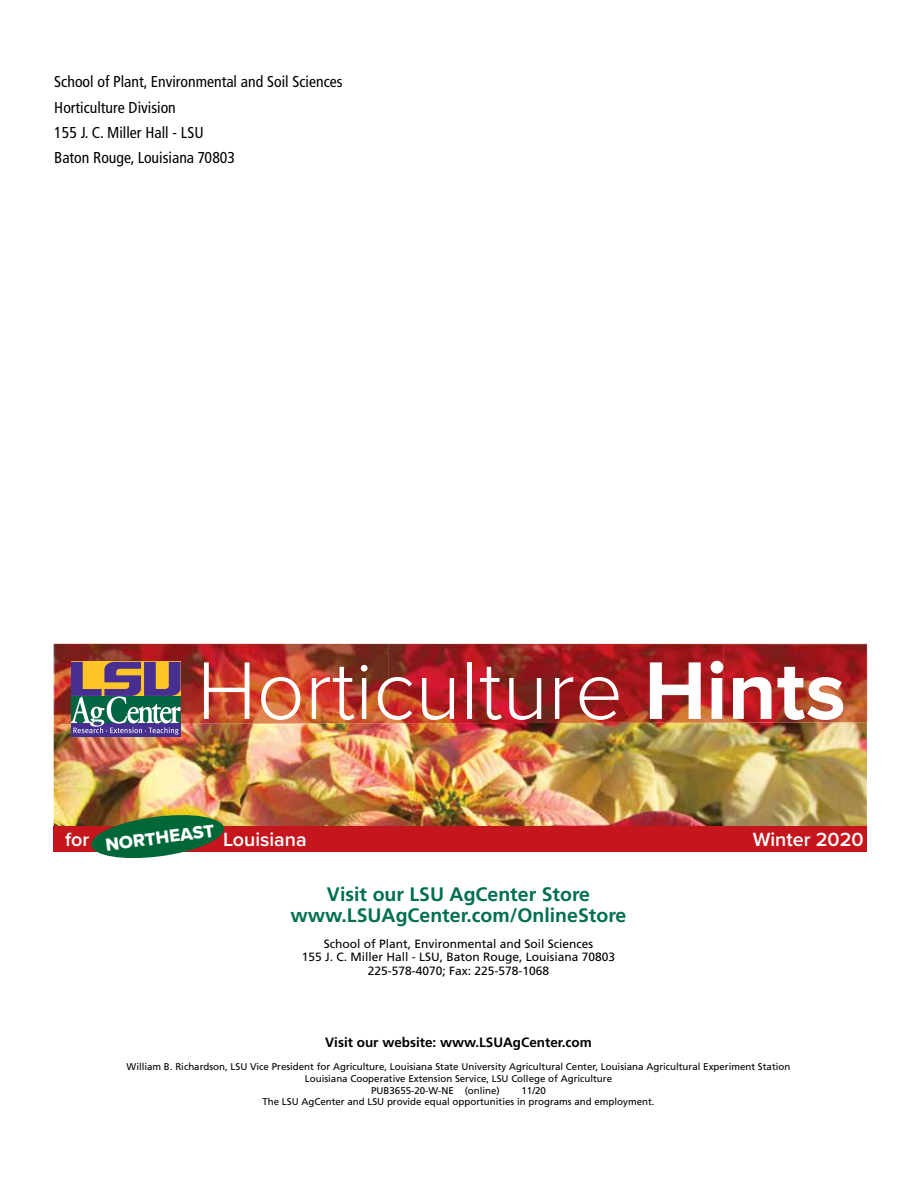
<style>
.page{position:relative;width:918px;height:1188px;background:#fff}
.page>*{position:absolute;margin:0;border:0;box-sizing:border-box;transform-origin:0 0}
.t1{font:300 84.75px "Proxima Nova";color:#fff}
.t2{font:600 19.8px "Proxima Nova";color:#fff}
.Online_Store_P{font:700 19.5px/21px "Frutiger LT Std";color:#006f51;text-align:center}
.t3{font:18.3px "Proxima Nova Extrabld";color:#fff}
.Body_text_P{font:condensed 15.75px "Frutiger LT Std";color:#000}
.Website{font:700 13.5px "Frutiger LT Std";color:#000}
.indicia{font:12px "Frutiger LT Std";color:#000}
.indicia-2{font:9.75px "Frutiger LT Std";color:#000}
.s1{font-weight:700}
</style>
<div class="page">
<img style="left:54px;top:724px;width:813px;height:102px">
<div style="left:54px;top:826px;width:813px;height:26px;background:#c6161d"></div>
<hr style="left:867px;top:644px;width:1px;height:78px;background:#e0896f">
<img style="left:54px;top:644px;width:813px;height:80px">
<div style="left:71px;top:723px;width:110px;height:14px;background:#472f92"></div>
<svg style="left:71px;top:662px;width:110px;height:73px"></svg>
<svg style="left:90px;top:812px;width:135px;height:46px;background:#417043"></svg>
<p class="Body_text_P" style="left:54px;top:73px;width:290px">School of Plant, Environmental and Soil Sciences</p>
<p class="Body_text_P" style="left:54px;top:98px;width:123px">Horticulture Division</p>
<p class="Body_text_P" style="left:54px;top:123px;width:151px">155 J. C. Miller Hall - LSU</p>
<p class="Body_text_P" style="left:54px;top:148px;width:182px">Baton Rouge, Louisiana 70803</p>
<p class="t1" style="left:197px;top:644px;width:650px">Horticulture <span class="s1">Hints</span></p>
<p class="t2" style="left:65px;top:824px;width:26px">for</p>
<p class="t3" style="left:104px;top:831px;width:111px;rotate:-7deg">NORTHEAST</p>
<p class="t2" style="left:223px;top:824px;width:85px">Louisiana</p>
<p class="t2" style="left:753px;top:824px;width:112px">Winter 2020</p>
<p class="Online_Store_P" style="left:291px;top:884px;width:337px">Visit our LSU AgCenter Store www.LSUAgCenter.com/OnlineStore</p>
<p class="indicia" style="left:324px;top:936px;width:271px">School of Plant, Environmental and Soil Sciences</p>
<p class="indicia" style="left:302px;top:950px;width:315px">155 J. C. Miller Hall - LSU, Baton Rouge, Louisiana 70803</p>
<p class="indicia" style="left:368px;top:963px;width:183px">225-578-4070; Fax: 225-578-1068</p>
<p class="Website" style="left:325px;top:1034px;width:268px">Visit our website: www.LSUAgCenter.com</p>
<p class="indicia-2" style="left:127px;top:1061px;width:665px">William B. Richardson, LSU Vice President for Agriculture, Louisiana State University Agricultural Center, Louisiana Agricultural Experiment Station</p>
<p class="indicia-2" style="left:305px;top:1073px;width:309px">Louisiana Cooperative Extension Service, LSU College of Agriculture</p>
<p class="indicia-2" style="left:371px;top:1084px;width:130px">PUB3655-20-W-NE (online)</p>
<p class="indicia-2" style="left:522px;top:1084px;width:26px">11/20</p>
<p class="indicia-2" style="left:262px;top:1096px;width:394px">The LSU AgCenter and LSU provide equal opportunities in programs and employment.</p>
</div>
